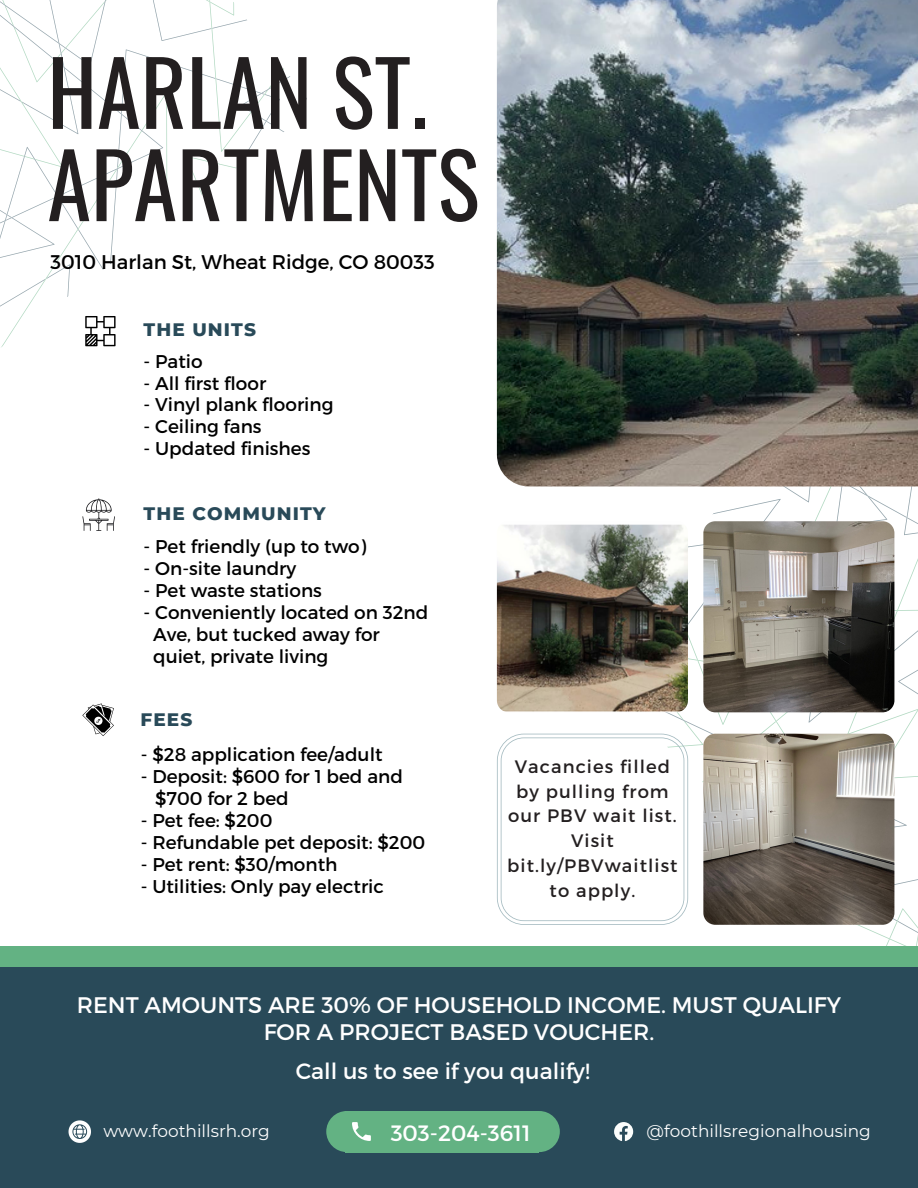
<style>
.page{position:relative;width:918px;height:1188px;background:#fff}
.page>*{position:absolute;margin:0;border:0;box-sizing:border-box;transform-origin:0 0}
.t1{font:88.65px/92.2px "Oswald";color:#231f20}
.t2{font:22.5px/27px "Montserrat";color:#fff;text-align:center}
.t3{font:22.2px "Montserrat";color:#fff}
.t4{font:19.8px "Montserrat";color:#000}
.t5{font:18.45px/21.9px "Montserrat";color:#000}
.t6{font:800 18.45px "Montserrat";letter-spacing:.06em;color:#294a59}
.t7{font:18px/24.8px "Montserrat";letter-spacing:.06em;color:#231f20;text-align:center}
.t8{font:16.95px "Montserrat";color:#fff}
</style>
<div class="page">
<img style="left:497px;top:0;width:421px;height:340px">
<svg style="left:0;top:0;width:307px;height:347px"></svg>
<svg style="left:82px;top:498px;width:33px;height:33px"></svg>
<svg style="left:82px;top:703px;width:32px;height:33px"></svg>
<div style="left:0;top:946px;width:918px;height:42px;background:#63b283"></div>
<div style="left:0;top:967px;width:918px;height:221px;background:#294a59"></div>
<div style="left:345px;top:1111px;width:194px;height:41px;background:#63b283"></div>
<div style="left:326px;top:1111px;width:41px;height:41px;background:#63b283;border-radius:50%"></div>
<div style="left:519px;top:1111px;width:41px;height:41px;background:#63b283;border-radius:50%"></div>
<svg style="left:352px;top:1122px;width:19px;height:19px"></svg>
<svg style="left:69px;top:1120px;width:22px;height:23px"></svg>
<svg style="left:614px;top:1122px;width:19px;height:19px"></svg>
<img style="left:497px;top:340px;width:421px;height:606px">
<h1 class="t1" style="left:47px;top:43px;width:434px">HARLAN ST.<br>APARTMENTS</h1>
<p class="t4" style="left:50px;top:249px;width:386px">3010 Harlan St, Wheat Ridge, CO 80033</p>
<p class="t6" style="left:144px;top:318px;width:114px">THE UNITS</p>
<p class="t5" style="left:144px;top:349px;width:61px">- Patio</p>
<p class="t5" style="left:144px;top:371px;width:124px">- All first floor</p>
<p class="t5" style="left:144px;top:393px;width:191px">- Vinyl plank flooring</p>
<p class="t5" style="left:144px;top:415px;width:120px">- Ceiling fans</p>
<p class="t5" style="left:144px;top:437px;width:168px">- Updated finishes</p>
<p class="t6" style="left:144px;top:503px;width:184px">THE COMMUNITY</p>
<p class="t5" style="left:144px;top:535px;width:224px">- Pet friendly (up to two)</p>
<p class="t5" style="left:144px;top:557px;width:154px">- On-site laundry</p>
<p class="t5" style="left:144px;top:579px;width:180px">- Pet waste stations</p>
<p class="t5" style="left:153px;top:601px;width:277px;text-indent:-10px">- Conveniently located on 32nd<br>Ave, but tucked away for quiet, private living</p>
<p class="t6" style="left:141px;top:708px;width:53px">FEES</p>
<p class="t5" style="left:141px;top:743px;width:243px">- $28 application fee/adult</p>
<p class="t5" style="left:155px;top:765px;width:249px;text-indent:-14px">- Deposit: $600 for 1 bed and $700 for 2 bed</p>
<p class="t5" style="left:141px;top:809px;width:133px">- Pet fee: $200</p>
<p class="t5" style="left:141px;top:831px;width:286px">- Refundable pet deposit: $200</p>
<p class="t5" style="left:141px;top:853px;width:198px">- Pet rent: $30/month</p>
<p class="t5" style="left:141px;top:875px;width:245px">- Utilities: Only pay electric</p>
<p class="t7" style="left:507px;top:753px;width:172px">Vacancies filled by pulling from our PBV wait list.<br>Visit bit.ly/PBVwaitlist to apply.</p>
<p class="t2" style="left:77px;top:990px;width:766px">RENT AMOUNTS ARE 30% OF HOUSEHOLD INCOME. MUST QUALIFY<br>FOR A PROJECT BASED VOUCHER.</p>
<p class="t3" style="left:296px;top:1056px;width:295px">Call us to see if you qualify!</p>
<p class="t8" style="left:103px;top:1120px;width:168px">www.foothillsrh.org</p>
<p class="t3" style="left:391px;top:1118px;width:142px">303-204-3611</p>
<p class="t8" style="left:647px;top:1120px;width:226px">@foothillsregionalhousing</p>
</div>
